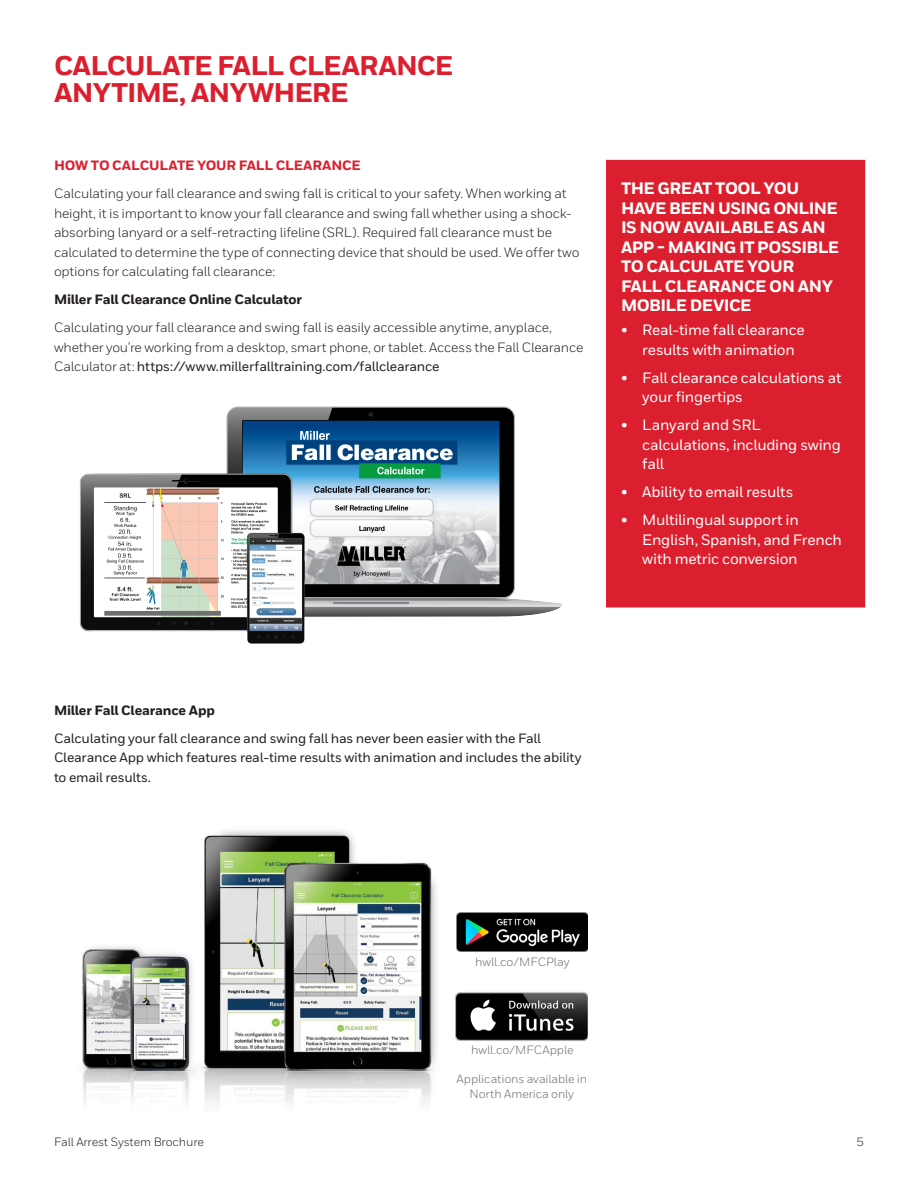
<style>
.page{position:relative;width:918px;height:1188px;background:#fff}
.page>*{position:absolute;margin:0;border:0;box-sizing:border-box;transform-origin:0 0}
._11_Inside__Pull_Out{font:800 27px/27px "Honeywell Sans";letter-spacing:-.035em;color:#dc1f2e}
._13_Inside__Info_Box{font:800 16.5px/19.5px "Honeywell Sans";letter-spacing:-.03em;color:#fff}
._15_Inside__Info_Box{font:500 15px/19.5px "Honeywell Sans";letter-spacing:-.015em;color:#fff}
._10_Inside__Body_Tex{font:13.5px/19.5px "Honeywell Sans";letter-spacing:-.015em;color:#231f20}
._10_Inside__Body_Tex-2{font:500 13.5px/19.5px "Honeywell Sans";letter-spacing:-.015em;color:#231f20}
._10_Inside__Body_Tex-3{font:800 13.5px "Honeywell Sans";letter-spacing:-.015em;color:#231f20}
._10_Inside__Body_Tex-4{font:800 13.5px "Honeywell Sans";letter-spacing:-.01em;color:#dc1f2e}
._10_Inside__Body_Tex-5{font:12px/15px "Honeywell Sans";letter-spacing:-.01em;color:#6c6d70;text-align:center}
.t1{font:12px "Honeywell Sans";letter-spacing:-.01em;color:#231f20}
.s1{font-weight:500}
</style>
<div class="page">
<div style="left:607px;top:161px;width:257px;height:446px;background:#dc1f2e"></div>
<div style="left:606px;top:160px;width:259px;height:448px;border:2px solid #dc1f2e"></div>
<img style="left:82px;top:830px;width:377px;height:273px">
<img style="left:456px;top:976px;width:132px;height:75px">
<img style="left:457px;top:913px;width:131px;height:39px">
<img style="left:79px;top:406px;width:483px;height:238px">
<p class="_11_Inside__Pull_Out" style="left:54px;top:53px;width:401px">CALCULATE FALL CLEARANCE<br>ANYTIME, ANYWHERE</p>
<p class="_10_Inside__Body_Tex-4" style="left:54px;top:157px;width:308px">HOW TO CALCULATE YOUR FALL CLEARANCE</p>
<p class="_10_Inside__Body_Tex" style="left:54px;top:184px;width:527px">Calculating your fall clearance and swing fall is critical to your safety. When working at height, it is important to know your fall clearance and swing fall whether using a shock&shy;absorbing lanyard or a self-retracting lifeline (SRL). Required fall clearance must be calculated to determine the type of connecting device that should be used. We offer two options for calculating fall clearance:</p>
<p class="_10_Inside__Body_Tex-3" style="left:54px;top:291px;width:250px">Miller Fall Clearance Online Calculator</p>
<p class="_10_Inside__Body_Tex" style="left:54px;top:318px;width:531px">Calculating your fall clearance and swing fall is easily accessible anytime, anyplace, whether you’re working from a desktop, smart phone, or tablet. Access the Fall Clearance<br>Calculator at: <span class="s1">https://www.millerfalltraining.com/fallclearance</span></p>
<p class="_13_Inside__Info_Box" style="left:621px;top:179px;width:220px">THE GREAT TOOL YOU<br>HAVE BEEN USING ONLINE<br>IS NOW AVAILABLE AS AN<br>APP - MAKING IT POSSIBLE<br>TO CALCULATE YOUR<br>FALL CLEARANCE ON ANY<br>MOBILE DEVICE</p>
<p class="_15_Inside__Info_Box" style="left:642px;top:320px;width:164px;text-indent:-21px">• Real-time fall clearance results with animation</p>
<p class="_15_Inside__Info_Box" style="left:642px;top:368px;width:201px;text-indent:-21px">• Fall clearance calculations at your fingertips</p>
<p class="_15_Inside__Info_Box" style="left:642px;top:415px;width:200px;text-indent:-21px">• Lanyard and SRL calculations, including swing fall</p>
<p class="_15_Inside__Info_Box" style="left:621px;top:482px;width:174px">• Ability to email results</p>
<p class="_15_Inside__Info_Box" style="left:642px;top:510px;width:201px;text-indent:-21px">• Multilingual support in<br>English, Spanish, and French with metric conversion</p>
<p class="_10_Inside__Body_Tex-3" style="left:54px;top:702px;width:162px">Miller Fall Clearance App</p>
<p class="_10_Inside__Body_Tex-2" style="left:54px;top:728px;width:529px">Calculating your fall clearance and swing fall has never been easier with the Fall<br>Clearance App which features real-time results with animation and includes the ability to email results.</p>
<p class="_10_Inside__Body_Tex-5" style="left:475px;top:954px;width:96px">hwll.co/MFCPlay</p>
<p class="_10_Inside__Body_Tex-5" style="left:471px;top:1043px;width:104px">hwll.co/MFCApple</p>
<p class="_10_Inside__Body_Tex-5" style="left:457px;top:1072px;width:132px">Applications available in<br>North America only</p>
<p class="t1" style="left:54px;top:1135px;width:151px">Fall Arrest System Brochure</p>
<p class="t1" style="left:857px;top:1135px;width:9px">5</p>
</div>
